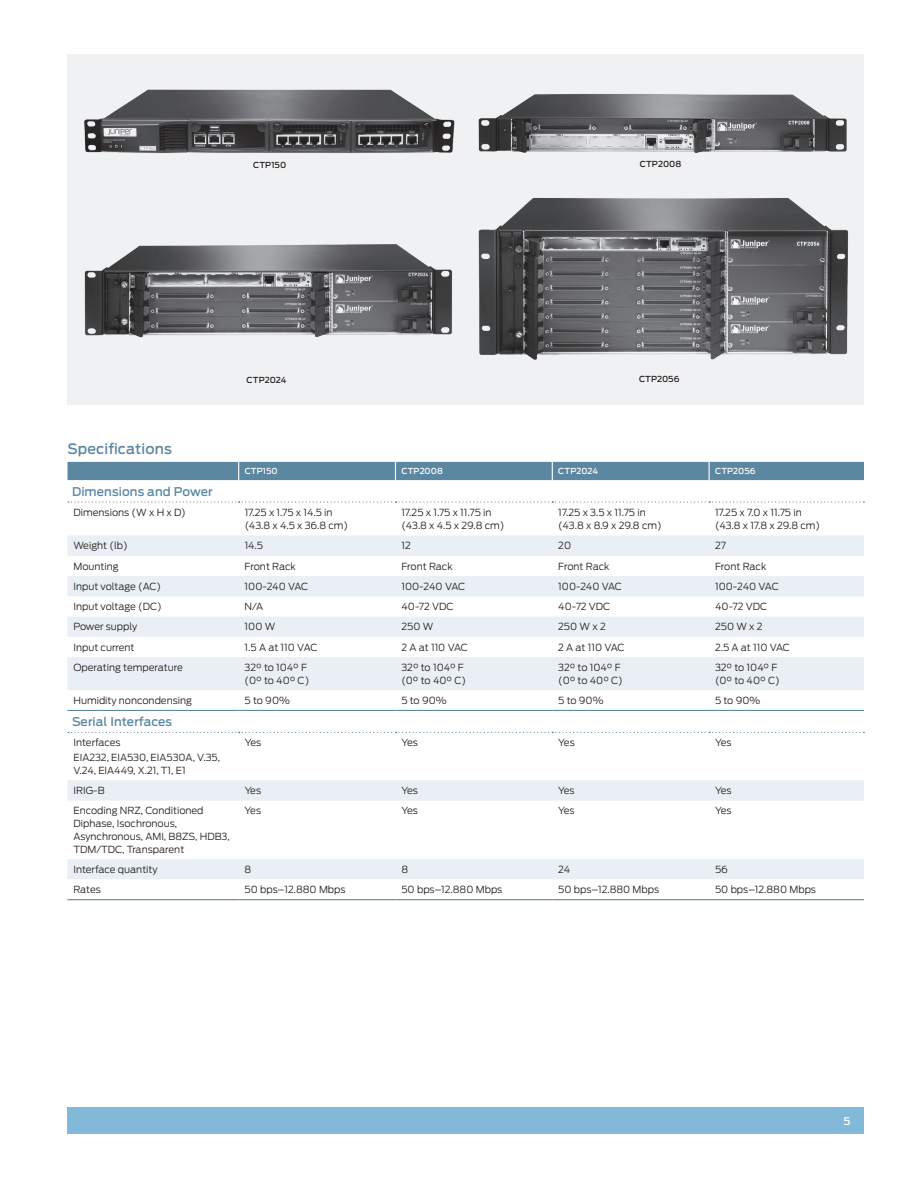
<style>
.page{position:relative;width:918px;height:1188px;background:#fff}
.page>*{position:absolute;margin:0;border:0;box-sizing:border-box;transform-origin:0 0}
.t1{font:500 14.25px "Antenna";letter-spacing:.01em;color:#5c87a1}
.t2{font:500 12px "Antenna";letter-spacing:.01em;color:#5c87a1}
.t3{font:500 10.5px "Antenna";color:#fff}
.t4{font:300 9.75px/12.8px "Antenna";color:#231f20}
.t5{font:500 8.25px "Antenna";color:#fff}
.t6{font:500 8.25px "Antenna";color:#231f20}
</style>
<div class="page">
<div style="left:68px;top:1107px;width:796px;height:27px;background:#83b9d8"></div>
<svg style="left:68px;top:535px;width:796px;height:1px"></svg>
<svg style="left:68px;top:536px;width:796px;height:174px;fill:#e9eff4"></svg>
<svg style="left:68px;top:731px;width:796px;height:170px"></svg>
<div style="left:68px;top:462px;width:796px;height:18px;background:#5c87a1"></div>
<svg style="left:68px;top:501px;width:796px;height:2px"></svg>
<hr style="left:68px;top:710px;width:171px;height:1px;background:#5c87a1">
<hr style="left:239px;top:710px;width:156px;height:1px;background:#5c87a1">
<hr style="left:395px;top:710px;width:157px;height:1px;background:#5c87a1">
<hr style="left:552px;top:710px;width:157px;height:1px;background:#5c87a1">
<hr style="left:709px;top:710px;width:155px;height:1px;background:#5c87a1">
<svg style="left:68px;top:732px;width:796px;height:1px"></svg>
<hr style="left:68px;top:899px;width:171px;height:1px;background:#5c87a1">
<hr style="left:239px;top:899px;width:156px;height:1px;background:#5c87a1">
<hr style="left:395px;top:899px;width:157px;height:1px;background:#5c87a1">
<hr style="left:552px;top:899px;width:157px;height:1px;background:#5c87a1">
<hr style="left:709px;top:899px;width:155px;height:1px;background:#5c87a1">
<div style="left:68px;top:54px;width:796px;height:351px;background:#f0f1f2"></div>
<img style="left:84px;top:89px;width:764px;height:271px">
<p class="t6" style="left:253px;top:160px;width:35px">CTP150</p>
<p class="t6" style="left:640px;top:159px;width:43px">CTP2008</p>
<h1 class="t1" style="left:68px;top:440px;width:106px">Specifications</h1>
<p class="t6" style="left:247px;top:375px;width:41px">CTP2024</p>
<p class="t6" style="left:639px;top:374px;width:42px">CTP2056</p>
<p class="t5" style="left:245px;top:466px;width:35px">CTP150</p>
<p class="t5" style="left:401px;top:466px;width:43px">CTP2008</p>
<p class="t5" style="left:558px;top:466px;width:41px">CTP2024</p>
<p class="t5" style="left:715px;top:466px;width:42px">CTP2056</p>
<p class="t2" style="left:72px;top:484px;width:142px">Dimensions and Power</p>
<p class="t4" style="left:74px;top:506px;width:114px">Dimensions (W x H x D)</p>
<p class="t4" style="left:245px;top:506px;width:105px">17.25 x 1.75 x 14.5 in (43.8 x 4.5 x 36.8 cm)</p>
<p class="t4" style="left:401px;top:506px;width:105px">17.25 x 1.75 x 11.75 in (43.8 x 4.5 x 29.8 cm)</p>
<p class="t4" style="left:558px;top:506px;width:105px">17.25 x 3.5 x 11.75 in (43.8 x 8.9 x 29.8 cm)</p>
<p class="t4" style="left:715px;top:506px;width:107px">17.25 x 7.0 x 11.75 in (43.8 x 17.8 x 29.8 cm)</p>
<p class="t4" style="left:73px;top:539px;width:56px">Weight (lb)</p>
<p class="t4" style="left:245px;top:539px;width:20px">14.5</p>
<p class="t4" style="left:401px;top:539px;width:11px">12</p>
<p class="t4" style="left:558px;top:539px;width:14px">20</p>
<p class="t4" style="left:715px;top:539px;width:12px">27</p>
<p class="t4" style="left:73px;top:560px;width:47px">Mounting</p>
<p class="t4" style="left:245px;top:560px;width:53px">Front Rack</p>
<p class="t4" style="left:401px;top:560px;width:53px">Front Rack</p>
<p class="t4" style="left:558px;top:560px;width:53px">Front Rack</p>
<p class="t4" style="left:715px;top:560px;width:53px">Front Rack</p>
<p class="t4" style="left:73px;top:580px;width:89px">Input voltage (AC)</p>
<p class="t4" style="left:245px;top:580px;width:65px">100-240 VAC</p>
<p class="t4" style="left:401px;top:580px;width:65px">100-240 VAC</p>
<p class="t4" style="left:558px;top:580px;width:65px">100-240 VAC</p>
<p class="t4" style="left:715px;top:580px;width:65px">100-240 VAC</p>
<p class="t4" style="left:73px;top:600px;width:90px">Input voltage (DC)</p>
<p class="t4" style="left:245px;top:600px;width:20px">N/A</p>
<p class="t4" style="left:401px;top:600px;width:54px">40-72 VDC</p>
<p class="t4" style="left:558px;top:600px;width:54px">40-72 VDC</p>
<p class="t4" style="left:715px;top:600px;width:54px">40-72 VDC</p>
<p class="t4" style="left:73px;top:621px;width:65px">Power supply</p>
<p class="t4" style="left:245px;top:621px;width:32px">100 W</p>
<p class="t4" style="left:401px;top:621px;width:33px">250 W</p>
<p class="t4" style="left:558px;top:621px;width:49px">250 W x 2</p>
<p class="t4" style="left:715px;top:621px;width:49px">250 W x 2</p>
<p class="t4" style="left:73px;top:641px;width:63px">Input current</p>
<p class="t4" style="left:245px;top:641px;width:74px">1.5 A at 110 VAC</p>
<p class="t4" style="left:401px;top:641px;width:68px">2 A at 110 VAC</p>
<p class="t4" style="left:558px;top:641px;width:68px">2 A at 110 VAC</p>
<p class="t4" style="left:715px;top:641px;width:76px">2.5 A at 110 VAC</p>
<p class="t4" style="left:73px;top:661px;width:111px">Operating temperature</p>
<p class="t4" style="left:245px;top:661px;width:66px">32° to 104° F (0° to 40° C)</p>
<p class="t4" style="left:401px;top:661px;width:66px">32° to 104° F (0° to 40° C)</p>
<p class="t4" style="left:558px;top:661px;width:66px">32° to 104° F (0° to 40° C)</p>
<p class="t4" style="left:715px;top:661px;width:66px">32° to 104° F (0° to 40° C)</p>
<p class="t4" style="left:73px;top:694px;width:120px">Humidity noncondensing</p>
<p class="t4" style="left:245px;top:694px;width:47px">5 to 90%</p>
<p class="t4" style="left:401px;top:694px;width:47px">5 to 90%</p>
<p class="t4" style="left:558px;top:694px;width:47px">5 to 90%</p>
<p class="t4" style="left:715px;top:694px;width:47px">5 to 90%</p>
<p class="t2" style="left:72px;top:714px;width:102px">Serial I nterfaces</p>
<p class="t4" style="left:74px;top:735px;width:148px;line-height:14.9px">Interfaces<br>EIA232, EIA530, EIA530A, V.35,</p>
<p class="t4" style="left:74px;top:764px;width:114px">V.24, EIA449, X.21, T1, E1</p>
<p class="t4" style="left:245px;top:736px;width:18px">Yes</p>
<p class="t4" style="left:401px;top:736px;width:18px">Yes</p>
<p class="t4" style="left:558px;top:736px;width:18px">Yes</p>
<p class="t4" style="left:715px;top:736px;width:18px">Yes</p>
<p class="t4" style="left:73px;top:784px;width:33px">IRIG-B</p>
<p class="t4" style="left:245px;top:784px;width:18px">Yes</p>
<p class="t4" style="left:401px;top:784px;width:18px">Yes</p>
<p class="t4" style="left:558px;top:784px;width:18px">Yes</p>
<p class="t4" style="left:715px;top:784px;width:18px">Yes</p>
<p class="t4" style="left:73px;top:805px;width:158px">Encoding NRZ, Conditioned<br>Diphase, Isochronous,<br>Asynchronous, AMI, B8ZS, HDB3,<br>TDM/TDC, Transparent</p>
<p class="t4" style="left:245px;top:805px;width:18px">Yes</p>
<p class="t4" style="left:401px;top:805px;width:18px">Yes</p>
<p class="t4" style="left:558px;top:805px;width:18px">Yes</p>
<p class="t4" style="left:715px;top:805px;width:18px">Yes</p>
<p class="t4" style="left:73px;top:863px;width:86px">Interface quantity</p>
<p class="t4" style="left:245px;top:863px;width:8px">8</p>
<p class="t4" style="left:401px;top:863px;width:8px">8</p>
<p class="t4" style="left:558px;top:863px;width:14px">24</p>
<p class="t4" style="left:715px;top:863px;width:14px">56</p>
<p class="t4" style="left:73px;top:883px;width:29px">Rates</p>
<p class="t4" style="left:245px;top:883px;width:102px">50 bps–12.880 Mbps</p>
<p class="t4" style="left:401px;top:883px;width:102px">50 bps–12.880 Mbps</p>
<p class="t4" style="left:558px;top:883px;width:102px">50 bps–12.880 Mbps</p>
<p class="t4" style="left:715px;top:883px;width:102px">50 bps–12.880 Mbps</p>
<p class="t3" style="left:844px;top:1115px;width:8px">5</p>
</div>
